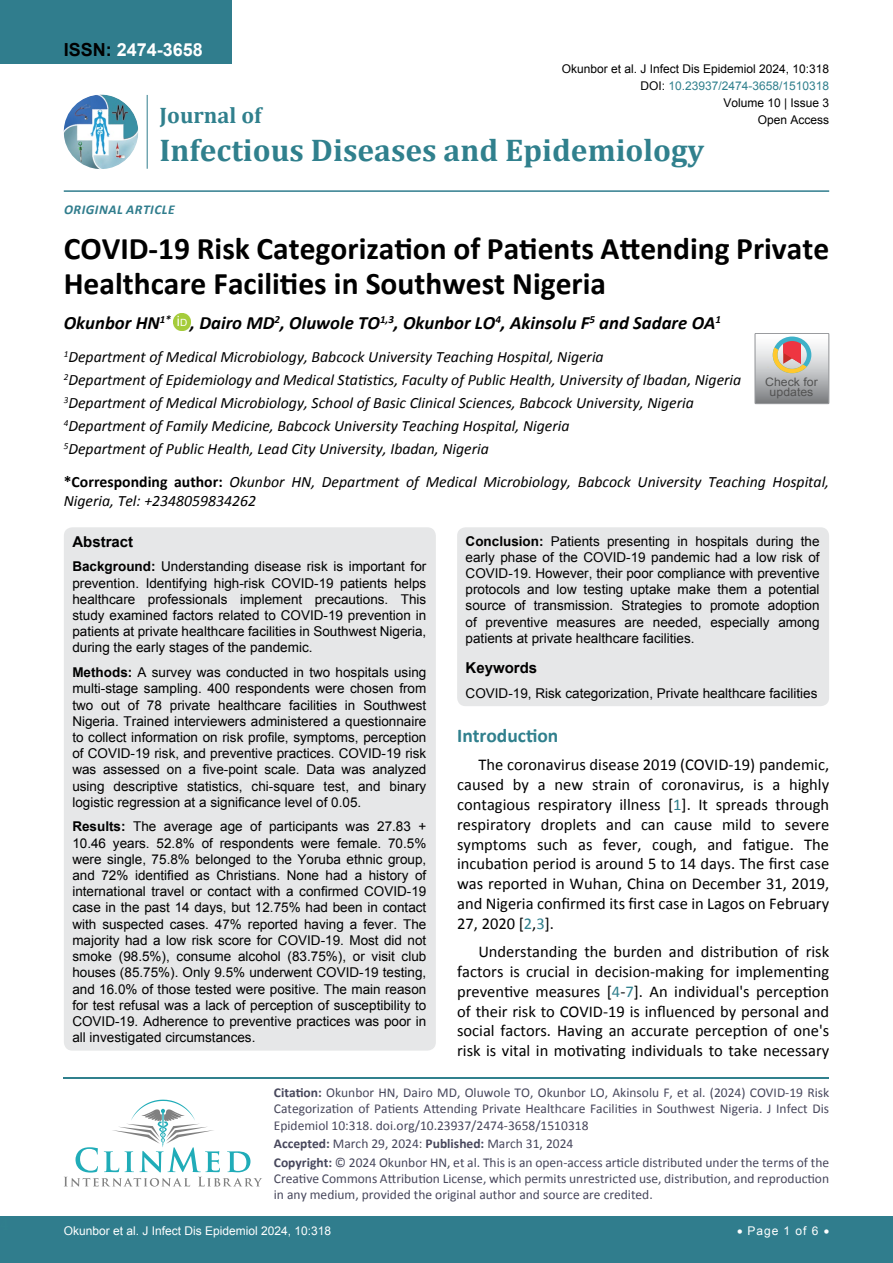
<style>
.page{position:relative;width:893px;height:1263px;background:#fff}
.page>*{position:absolute;margin:0;border:0;box-sizing:border-box;transform-origin:0 0}
.t1{font:700 31.5px/34.5px "Calibri";color:#000}
.t2{font:700 31.5px "Cambria";color:#30808d}
.t3{font:700 22.5px "Cambria";color:#30808d}
.t4{font:700 19.5px "Calibri";color:#30808d}
.t5{font:italic 700 18.75px "Calibri";color:#000}
.t6{font:700 18px "Arial";color:#fff}
.t7{font:16.5px/19.8px "Calibri";color:#000;text-align:justify}
.t8{font:italic 15.75px/23px "Calibri";color:#000}
.t9{font:700 15px "Arial";color:#000}
.t10{font:13.5px/16.2px "Arial";color:#000;text-align:justify}
.t11{font:13.5px/16.2px "Calibri";color:#47475c}
.t12{font:italic 700 13.5px "Calibri";letter-spacing:.04em;color:#307d8d}
.t13{font:12px "Arial";color:#000}
.t14{font:12px "Arial";color:#fff}
.t15{font:12px "Arial";color:#30808d}
.t16{font:11.7px/10.1px "Arial";color:#535353;text-align:center;scale:1.06 1}
.s1{color:#000}
.s2{font-weight:700;font-style:normal}
.s3{font-weight:700}
.s4{color:#30808d}
</style>
<div class="page">
<div style="left:0;top:0;width:231px;height:64px;background:#307d8d"></div>
<img style="left:64px;top:95px;width:74px;height:74px;border-radius:37px">
<hr style="left:147px;top:95px;width:1px;height:74px;background:#307d8d">
<hr style="left:64px;top:190px;width:765px;height:2px;background:#307d8d">
<div style="left:0;top:1217px;width:893px;height:46px;background:#307d8d"></div>
<hr style="left:64px;top:1077px;width:765px;height:1px;background:#30808d">
<svg style="left:64px;top:1100px;width:198px;height:86px"></svg>
<img style="left:173px;top:313px;width:17px;height:17px">
<div style="left:174px;top:313px;width:16px;height:17px;background:#a5cc3b;border-radius:50%"></div>
<svg style="left:755px;top:333px;width:74px;height:71px;background:#bcb6b3"></svg>
<div style="left:64px;top:527px;width:372px;height:523px;background:#e6e7e8;border-radius:9px"></div>
<div style="left:457px;top:527px;width:372px;height:179px;background:#e6e7e8;border-radius:9px"></div>
<h3 class="t6" style="left:64px;top:38px;width:141px"><span class="s1">ISSN:</span> 2474-3658</h3>
<p class="t13" style="left:562px;top:60px;width:269px">Okunbor et al. J Infect Dis Epidemiol 2024, 10:318</p>
<p class="t13" style="left:723px;top:95px;width:107px">Volume 10 | Issue 3</p>
<p class="t15" style="left:640px;top:78px;width:190px"><span class="s1">DOI:</span> 10.23937/2474-3658/1510318</p>
<h2 class="t3" style="left:160px;top:100px;width:103px">Journal of</h2>
<h1 class="t2" style="left:160px;top:128px;width:546px">Infectious Diseases and Epidemiology</h1>
<p class="t13" style="left:758px;top:112px;width:73px">Open Access</p>
<p class="t12" style="left:64px;top:201px;width:44px">Original</p>
<p class="t12" style="left:126px;top:201px;width:50px">Article</p>
<h1 class="t1" style="left:64px;top:231px;width:767px">COVID-19 Risk Categorization of Patients Attending Private<br>Healthcare Facilities in Southwest Nigeria</h1>
<h3 class="t5" style="left:64px;top:311px;width:659px">Okunbor HN<sup>1*</sup> <sup>i</sup><sup>D</sup> , Dairo MD<sup>2</sup>, Oluwole TO<sup>1,3</sup>, Okunbor LO<sup>4</sup>, Akinsolu F<sup>5</sup> and Sadare OA<sup>1</sup></h3>
<p class="t8" style="left:64px;top:345px;width:679px"><sup>1</sup>Department of Medical Microbiology, Babcock University Teaching Hospital, Nigeria<br><sup>2</sup>Department of Epidemiology and Medical Statistics, Faculty of Public Health, University of Ibadan, Nigeria <sup>3</sup>Department of Medical Microbiology, School of Basic Clinical Sciences, Babcock University, Nigeria <sup>4</sup>Department of Family Medicine, Babcock University Teaching Hospital, Nigeria<br><sup>5</sup>Department of Public Health, Lead City University, Ibadan, Nigeria</p>
<p class="t16" style="left:765px;top:377px;width:51px">Check for updates</p>
<p class="t8" style="left:64px;top:472px;width:767px;line-height:18.9px"><span class="s2">*Corresponding author:</span> Okunbor HN, Department of Medical Microbiology, Babcock University Teaching Hospital,<br>Nigeria, Tel: +2348059834262</p>
<p class="t9" style="left:72px;top:531px;width:62px">Abstract</p>
<p class="t10" style="left:72px;top:559px;width:355px"><span class="s3">Background:</span> Understanding disease risk is important for prevention. Identifying high-risk COVID-19 patients helps healthcare professionals implement precautions. This study examined factors related to COVID-19 prevention in patients at private healthcare facilities in Southwest Nigeria, during the early stages of the pandemic.</p>
<p class="t10" style="left:72px;top:664px;width:355px"><span class="s3">Methods:</span> A survey was conducted in two hospitals using multi-stage sampling. 400 respondents were chosen from two out of 78 private healthcare facilities in Southwest Nigeria. Trained interviewers administered a questionnaire to collect information on risk profile, symptoms, perception of COVID-19 risk, and preventive practices. COVID-19 risk was assessed on a five-point scale. Data was analyzed using descriptive statistics, chi-square test, and binary logistic regression at a significance level of 0.05.</p>
<p class="t10" style="left:72px;top:819px;width:356px"><span class="s3">Results:</span> The average age of participants was 27.83 + 10.46 years. 52.8% of respondents were female. 70.5% were single, 75.8% belonged to the Yoruba ethnic group, and 72% identified as Christians. None had a history of international travel or contact with a confirmed COVID-19 case in the past 14 days, but 12.75% had been in contact with suspected cases. 47% reported having a fever. The majority had a low risk score for COVID-19. Most did not smoke (98.5%), consume alcohol (83.75%), or visit club houses (85.75%). Only 9.5% underwent COVID-19 testing, and 16.0% of those tested were positive. The main reason for test refusal was a lack of perception of susceptibility to COVID-19. Adherence to preventive practices was poor in all investigated circumstances.</p>
<p class="t10" style="left:466px;top:533px;width:355px"><span class="s3">Conclusion:</span> Patients presenting in hospitals during the early phase of the COVID-19 pandemic had a low risk of COVID-19. However, their poor compliance with preventive protocols and low testing uptake make them a potential source of transmission. Strategies to promote adoption of preventive measures are needed, especially among patients at private healthcare facilities.</p>
<p class="t9" style="left:466px;top:658px;width:73px">Keywords</p>
<p class="t10" style="left:466px;top:685px;width:353px">COVID-19, Risk categorization, Private healthcare facilities</p>
<h3 class="t4" style="left:457px;top:723px;width:103px">Introduction</h3>
<p class="t7" style="left:457px;top:755px;width:374px;text-indent:21px">The coronavirus disease 2019 (COVID-19) pandemic, caused by a new strain of coronavirus, is a highly contagious respiratory illness [<span class="s4">1</span>]. It spreads through respiratory droplets and can cause mild to severe symptoms such as fever, cough, and fatigue. The incubation period is around 5 to 14 days. The first case was reported in Wuhan, China on December 31, 2019, and Nigeria confirmed its first case in Lagos on February 27, 2020 [<span class="s4">2</span>,<span class="s4">3</span>].</p>
<p class="t7" style="left:457px;top:942px;width:374px;text-indent:21px">Understanding the burden and distribution of risk factors is crucial in decision-making for implementing preventive measures [<span class="s4">4</span>-<span class="s4">7</span>]. An individual's perception of their risk to COVID-19 is influenced by personal and social factors. Having an accurate perception of one's risk is vital in motivating individuals to take necessary</p>
<p class="t11" style="left:274px;top:1084px;width:557px;text-align:justify"><span class="s3">Citation:</span> Okunbor HN, Dairo MD, Oluwole TO, Okunbor LO, Akinsolu F, et al. (2024) COVID-19 Risk Categorization of Patients Attending Private Healthcare Facilities in Southwest Nigeria. J Infect Dis Epidemiol 10:318. doi.org/10.23937/2474-3658/1510318</p>
<p class="t11" style="left:274px;top:1134px;width:557px;line-height:18.6px"><span class="s3">Accepted:</span> March 29, 2024: <span class="s3">Published:</span> March 31, 2024<br><span class="s3">Copyright:</span> © 2024 Okunbor HN, et al. This is an open-access article distributed under the terms of the</p>
<p class="t11" style="left:274px;top:1170px;width:557px">Creative Commons Attribution License, which permits unrestricted use, distribution, and reproduction in any medium, provided the original author and source are credited.</p>
<p class="t14" style="left:737px;top:1223px;width:94px">• Page 1 of 6 •</p>
<p class="t14" style="left:64px;top:1223px;width:269px">Okunbor et al. J Infect Dis Epidemiol 2024, 10:318</p>
</div>
